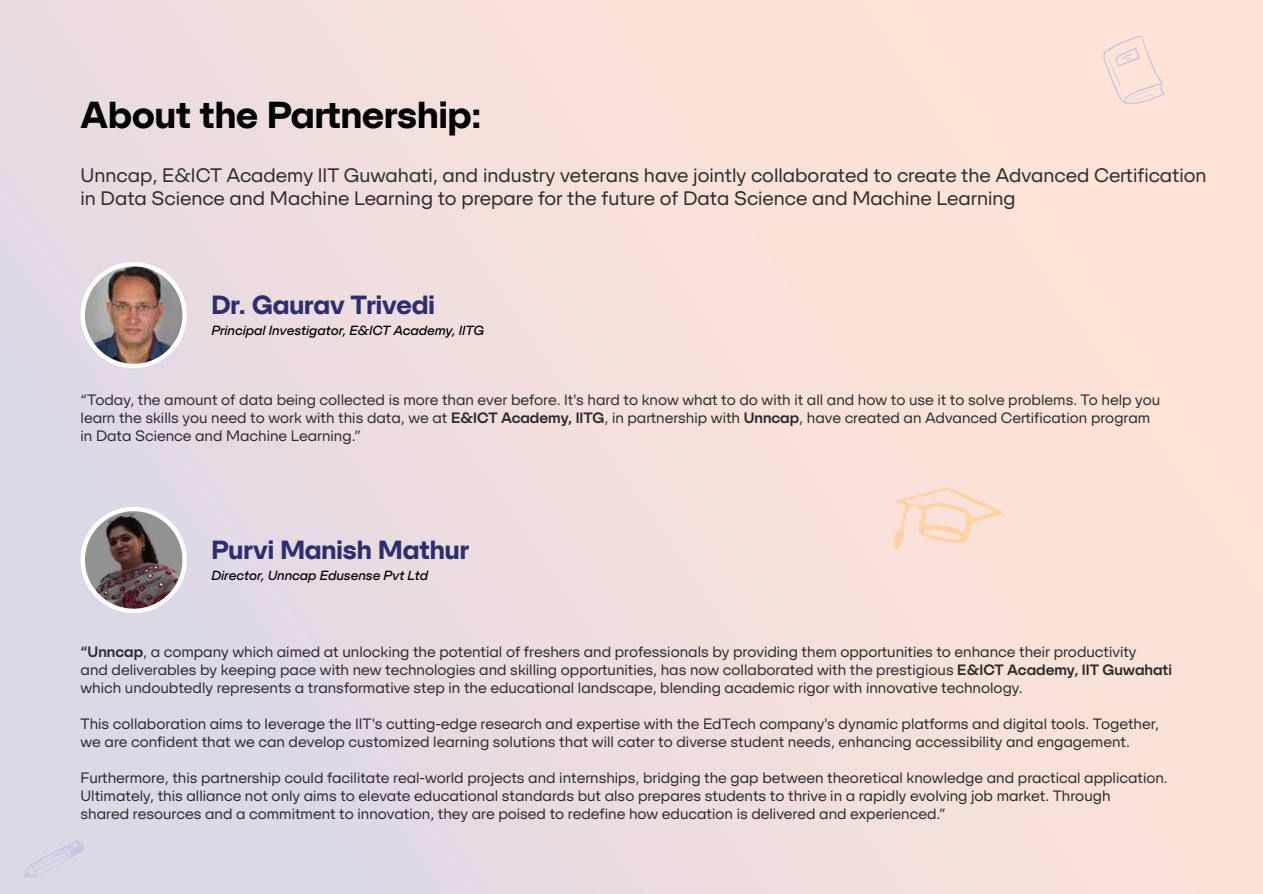
<style>
.page{position:relative;width:1263px;height:894px;background:#fff}
.page>*{position:absolute;margin:0;border:0;box-sizing:border-box;transform-origin:0 0}
.t1{font:37.5px "SFT Schrifted Sans TRIAL Var Var";color:#000}
.t2{font:26.25px "SFT Schrifted Sans TRIAL Var Var";color:#2c2e71}
.t3{font:19.5px/23.4px "SFT Schrifted Sans TRIAL Var Var";color:#2b2b2b}
.t4{font:15px/18px "SFT Schrifted Sans TRIAL Var Var";color:#2b2b2b}
.t5{font:13.2px "SFT Schrifted Sans TRIAL Var Var";color:#000}
</style>
<div class="page">
<div style="left:0;top:0;width:1263px;height:894px;background:linear-gradient(to right,#e0d9e5,#ffe4d5)"></div>
<svg style="left:892px;top:487px;width:110px;height:63px;background:#faddcd"></svg>
<svg style="left:1103px;top:35px;width:62px;height:69px;background:#f8dfd6"></svg>
<svg style="left:24px;top:840px;width:60px;height:37px;background:#d9d4e4"></svg>
<div style="left:81px;top:262px;width:106px;height:106px;background:#fff;border-radius:50%"></div>
<img style="left:85px;top:266px;width:97px;height:98px;border-radius:49px">
<div style="left:81px;top:507px;width:106px;height:106px;background:#fff;border-radius:50%"></div>
<img style="left:85px;top:511px;width:97px;height:97px;border-radius:49px">
<h1 class="t1" style="left:81px;top:91px;width:402px">About the Partnership:</h1>
<h3 class="t3" style="left:81px;top:163px;width:1127px">Unncap, E&amp;ICT Academy IIT Guwahati, and industry veterans have jointly collaborated to create the Advanced Certification in Data Science and Machine Learning to prepare for the future of Data Science and Machine Learning</h3>
<h2 class="t2" style="left:211px;top:288px;width:225px">Dr. Gaurav Trivedi</h2>
<p class="t5" style="left:211px;top:322px;width:274px">Principal Investigator, E&amp;ICT Academy, IITG</p>
<p class="t4" style="left:81px;top:390px;width:1081px">“Today, the amount of data being collected is more than ever before. It's hard to know what to do with it all and how to use it to solve problems. To help you learn the skills you need to work with this data, we at E&amp;ICT Academy, IITG, in partnership with Unncap, have created an Advanced Certification program in Data Science and Machine Learning.”</p>
<h2 class="t2" style="left:211px;top:533px;width:259px">Purvi Manish Mathur</h2>
<p class="t5" style="left:211px;top:567px;width:218px">Director, Unncap Edusense Pvt Ltd</p>
<p class="t4" style="left:81px;top:643px;width:1093px">“Unncap, a company which aimed at unlocking the potential of freshers and professionals by providing them opportunities to enhance their productivity<br>and deliverables by keeping pace with new technologies and skilling opportunities, has now collaborated with the prestigious E&amp;ICT Academy, IIT Guwahati which undoubtedly represents a transformative step in the educational landscape, blending academic rigor with innovative technology.</p>
<p class="t4" style="left:81px;top:715px;width:1080px">This collaboration aims to leverage the IIT's cutting-edge research and expertise with the EdTech company's dynamic platforms and digital tools. Together, we are confident that we can develop customized learning solutions that will cater to diverse student needs, enhancing accessibility and engagement.</p>
<p class="t4" style="left:81px;top:769px;width:1089px">Furthermore, this partnership could facilitate real-world projects and internships, bridging the gap between theoretical knowledge and practical application.<br>Ultimately, this alliance not only aims to elevate educational standards but also prepares students to thrive in a rapidly evolving job market. Through<br>shared resources and a commitment to innovation, they are poised to redefine how education is delivered and experienced.”</p>
</div>
